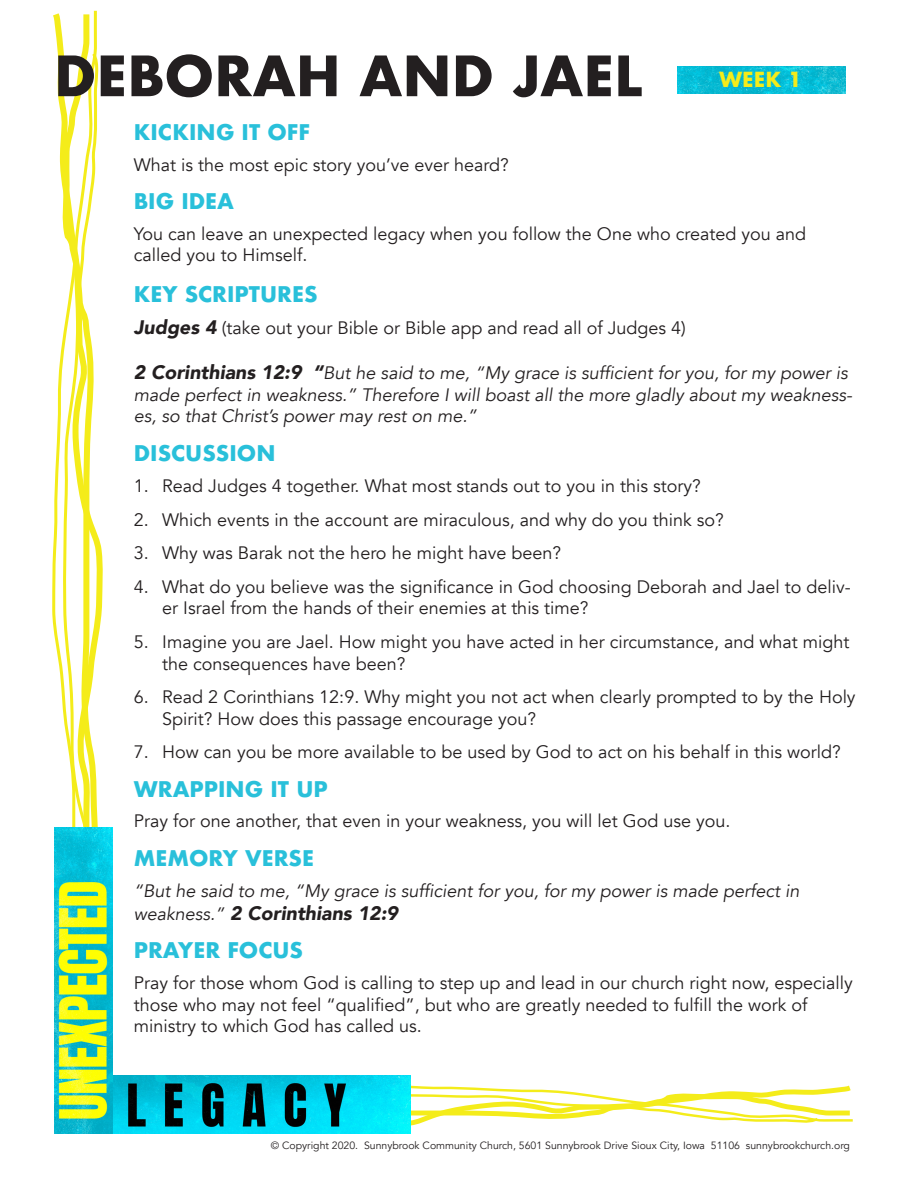
<style>
.page{position:relative;width:918px;height:1188px;background:#fff}
.page>*{position:absolute;margin:0;border:0;box-sizing:border-box;transform-origin:0 0}
.t1{font:700 54px "Futura";color:#231f20}
.t2{font:700 21px "Futura";color:#29c0da}
.t3{font:700 20.25px "Futura";color:#f4ec1a}
.t4{font:italic 900 19.5px "Avenir";color:#231f20}
.t5{font:18px/21.6px "Avenir";color:#231f20}
.t6{font:italic 18px/21.6px "Avenir";color:#231f20}
.t7{font:10.5px "Avenir";color:#231f20}
.s1{font-weight:900;font-style:italic;font-size:19.5px}
.s2{font-weight:900;font-size:19.5px}
.s3{font-weight:400;font-size:18px}
</style>
<div class="page">
<svg style="left:410px;top:1081px;width:443px;height:49px"></svg>
<svg style="left:52px;top:10px;width:49px;height:818px"></svg>
<img style="left:678px;top:66px;width:168px;height:27px">
<img style="left:112px;top:1076px;width:298px;height:58px">
<img style="left:54px;top:828px;width:58px;height:306px">
<p class="t1" style="left:54px;top:37px;width:590px">DEBORAH AND JAEL</p>
<p class="t3" style="left:719px;top:65px;width:84px">WEEK 1</p>
<p class="t2" style="left:134px;top:117px;width:178px">KICKING IT OFF</p>
<p class="t5" style="left:134px;top:154px;width:377px">What is the most epic story you’ve ever heard?</p>
<p class="t2" style="left:134px;top:186px;width:102px">BIG IDEA</p>
<p class="t5" style="left:134px;top:223px;width:674px">You can leave an unexpected legacy when you follow the One who created you and called you to Himself.</p>
<p class="t2" style="left:134px;top:279px;width:185px">KEY SCRIPTURES</p>
<p class="t5" style="left:134px;top:318px;width:554px"><span class="s1">Judges 4</span> (take out your Bible or Bible app and read all of Judges 4)</p>
<p class="t6" style="left:134px;top:363px;width:720px"><span class="s2">2 Corinthians 12:9 “</span>But he said to me, “My grace is sufficient for you, for my power is made perfect in weakness.” Therefore I will boast all the more gladly about my weakness&shy;es, so that Christ’s power may rest on me.”</p>
<p class="t2" style="left:134px;top:438px;width:143px">DISCUSSION</p>
<p class="t5" style="left:134px;top:475px;width:569px">1. Read Judges 4 together. What most stands out to you in this story?</p>
<p class="t5" style="left:134px;top:509px;width:591px">2. Which events in the account are miraculous, and why do you think so?</p>
<p class="t5" style="left:134px;top:543px;width:429px">3. Why was Barak not the hero he might have been?</p>
<p class="t5" style="left:162px;top:576px;width:690px;text-indent:-28px">4. What do you believe was the significance in God choosing Deborah and Jael to deliv&shy;er Israel from the hands of their enemies at this time?</p>
<p class="t5" style="left:162px;top:631px;width:689px;text-indent:-28px">5. Imagine you are Jael. How might you have acted in her circumstance, and what might the consequences have been?</p>
<p class="t5" style="left:162px;top:687px;width:695px;text-indent:-28px">6. Read 2 Corinthians 12:9. Why might you not act when clearly prompted to by the Holy<br>Spirit? How does this passage encourage you?</p>
<p class="t5" style="left:134px;top:742px;width:708px">7. How can you be more available to be used by God to act on his behalf in this world?</p>
<p class="t2" style="left:134px;top:774px;width:195px">WRAPPING IT UP</p>
<p class="t5" style="left:134px;top:811px;width:598px">Pray for one another, that even in your weakness, you will let God use you.</p>
<p class="t2" style="left:134px;top:843px;width:182px">MEMORY VERSE</p>
<p class="t6" style="left:134px;top:880px;width:667px">“But he said to me, “My grace is sufficient for you, for my power is made perfect in</p>
<p class="t4" style="left:134px;top:897px;width:266px"><span class="s3">weakness.”</span> 2 Corinthians 12:9</p>
<p class="t2" style="left:134px;top:935px;width:171px">PRAYER FOCUS</p>
<p class="t5" style="left:134px;top:972px;width:721px">Pray for those whom God is calling to step up and lead in our church right now, especially those who may not feel “qualified”, but who are greatly needed to fulfill the work of ministry to which God has called us.</p>
<p class="t7" style="left:271px;top:1139px;width:581px">© Copyright 2020. Sunnybrook Community Church, 5601 Sunnybrook Drive Sioux City, Iowa 51106 sunnybrookchurch.org</p>
</div>
